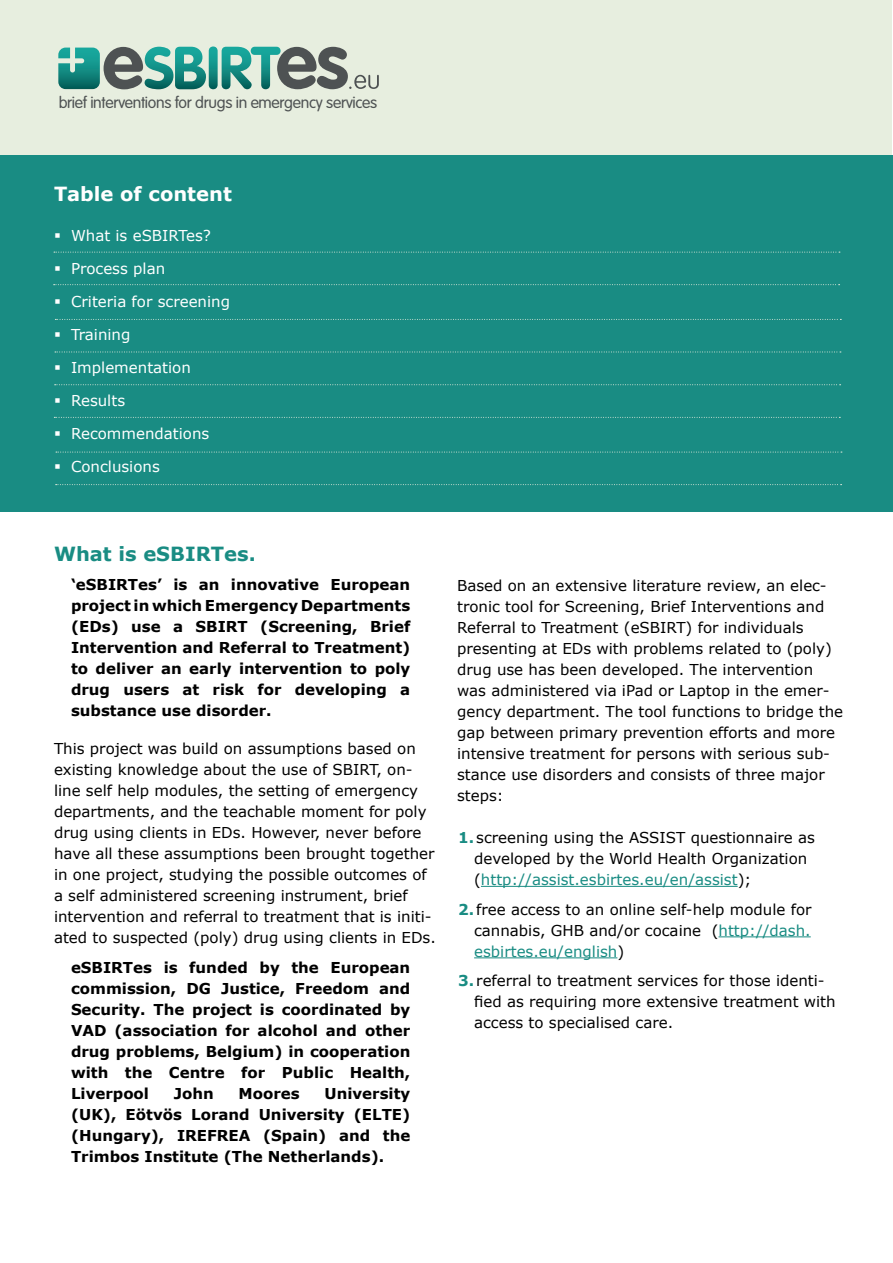
<style>
.page{position:relative;width:893px;height:1263px;background:#fff}
.page>*{position:absolute;margin:0;border:0;box-sizing:border-box;transform-origin:0 0}
.t1{font:700 19.5px "Verdana";color:#198c83}
.t2{font:700 19.5px "Verdana";color:#fff}
.t3{font:300 15.9px "VAG Rounded Std";letter-spacing:-.02em;color:#4e5253}
.Opsomming_nummers{font:15px/21px "Verdana";color:#000}
.t4{font:700 15px/21px "Verdana";color:#000;text-align:justify}
.Table_of_Content{font:15px "Verdana";color:#fff}
.s1{font-weight:700;color:#198c83}
.s2{color:#198c83}
</style>
<div class="page">
<div style="left:1px;top:0;width:891px;height:156px;background:#e7eedf"></div>
<svg style="left:58px;top:47px;width:148px;height:42px"></svg>
<svg style="left:209px;top:46px;width:9px;height:43px"></svg>
<svg style="left:222px;top:47px;width:157px;height:42px"></svg>
<div style="left:0;top:156px;width:893px;height:356px;background:#198c83"></div>
<svg style="left:54px;top:252px;width:786px;height:1px"></svg>
<svg style="left:54px;top:284px;width:786px;height:1px"></svg>
<svg style="left:55px;top:319px;width:786px;height:1px"></svg>
<svg style="left:55px;top:352px;width:786px;height:1px"></svg>
<svg style="left:55px;top:384px;width:786px;height:1px"></svg>
<svg style="left:54px;top:417px;width:786px;height:1px"></svg>
<svg style="left:56px;top:452px;width:786px;height:1px"></svg>
<svg style="left:56px;top:484px;width:786px;height:1px"></svg>
<hr style="left:481px;top:886px;width:257px;height:1px;background:#198c83">
<hr style="left:718px;top:936px;width:93px;height:1px;background:#198c83">
<hr style="left:474px;top:957px;width:143px;height:1px;background:#198c83">
<p class="t3" style="left:59px;top:94px;width:320px">brief interventions for drugs in emergency services</p>
<p class="t2" style="left:54px;top:181px;width:179px">Table of content</p>
<p class="Table_of_Content" style="left:71px;top:226px;width:142px">What is eSBIRTes?</p>
<p class="Table_of_Content" style="left:71px;top:259px;width:96px">Process plan</p>
<p class="Table_of_Content" style="left:71px;top:292px;width:161px">Criteria for screening</p>
<p class="Table_of_Content" style="left:71px;top:325px;width:61px">Training</p>
<p class="Table_of_Content" style="left:71px;top:358px;width:121px">Implementation</p>
<p class="Table_of_Content" style="left:71px;top:391px;width:56px">Results</p>
<p class="Table_of_Content" style="left:71px;top:424px;width:140px">Recommendations</p>
<p class="Table_of_Content" style="left:71px;top:457px;width:90px">Conclusions</p>
<p class="t1" style="left:54px;top:541px;width:203px">What is eSBIRTes.</p>
<p class="t4" style="left:71px;top:574px;width:341px">‘eSBIRTes’ is an innovative European project in which Emergency Departments (EDs) use a SBIRT (Screening, Brief Intervention and Referral to Treatment) to deliver an early intervention to poly drug users at risk for developing a substance use disorder.</p>
<p class="Opsomming_nummers" style="left:54px;top:738px;width:383px">This project was build on assumptions based on existing knowledge about the use of SBIRT, on&shy;line self help modules, the setting of emergency departments, and the teachable moment for poly drug using clients in EDs. However, never before have all these assumptions been brought together in one project, studying the possible outcomes of a self administered screening instrument, brief intervention and referral to treatment that is initi&shy;ated to suspected (poly) drug using clients in EDs.</p>
<p class="t4" style="left:71px;top:957px;width:341px">eSBIRTes is funded by the European commission, DG Justice, Freedom and Security. The project is coordinated by VAD (association for alcohol and other drug problems, Belgium) in cooperation with the Centre for Public Health, Liverpool</p>
<p class="t4" style="left:71px;top:1083px;width:341px;text-indent:254px">University (UK), Eötvös Lorand University (ELTE) (Hungary), IREFREA (Spain) and the Trimbos Institute (The Netherlands).</p>
<p class="t4" style="left:174px;top:1083px;width:41px">John</p>
<p class="t4" style="left:239px;top:1083px;width:63px">Moores</p>
<p class="Opsomming_nummers" style="left:457px;top:575px;width:388px">Based on an extensive literature review, an elec&shy;tronic tool for Screening, Brief Interventions and Referral to Treatment (eSBIRT) for individuals presenting at EDs with problems related to (poly) drug use has been developed. The intervention was administered via iPad or Laptop in the emer&shy;gency department. The tool functions to bridge the gap between primary prevention efforts and more intensive treatment for persons with serious sub&shy;stance use disorders and consists of three major steps:</p>
<p class="Opsomming_nummers" style="left:474px;top:827px;width:342px;text-indent:-16px"><span class="s1">1.</span> screening using the ASSIST questionnaire as developed by the World Health Organization (<span class="s2">http://assist.esbirtes.eu/en/assist</span>);</p>
<p class="Opsomming_nummers" style="left:474px;top:899px;width:339px;text-align:justify;text-indent:-16px"><span class="s1">2.</span>free access to an online self-help module for cannabis, GHB and/or cocaine (<span class="s2">http://dash. esbirtes.eu/english</span>)</p>
<p class="Opsomming_nummers" style="left:474px;top:970px;width:363px;text-indent:-16px"><span class="s1">3.</span> referral to treatment services for those identi&shy;fied as requiring more extensive treatment with access to specialised care.</p>
</div>
